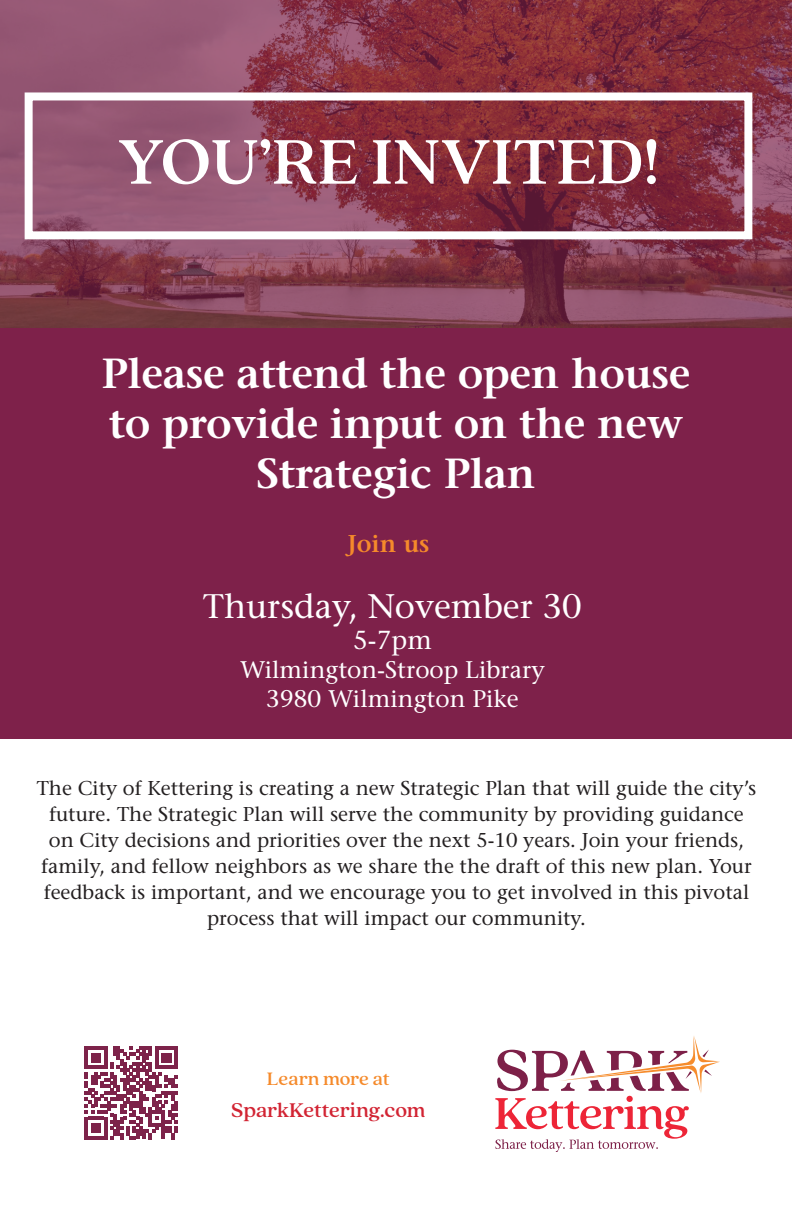
<style>
.page{position:relative;width:792px;height:1224px;background:#fff}
.page>*{position:absolute;margin:0;border:0;box-sizing:border-box;transform-origin:0 0}
.t1{font:500 70px "Quincy CF";color:#fff}
.t2{font:600 42px/50px "Stone Serif Std";letter-spacing:-.01em;color:#fff;text-align:center}
.t3{font:500 34px "Stone Serif Std";color:#fff}
.t4{font:500 26px "Stone Serif Std";color:#fff}
.t5{font:600 24.2px "Stone Serif Std";color:#f58a2b}
.t6{font:500 24px "Stone Serif Std";color:#fff}
.t7{font:500 22px "Quincy CF";color:#d22433}
.t8{font:500 20px/26px "Stone Serif Std";color:#231f20;text-align:center}
.t9{font:500 20px "Quincy CF";letter-spacing:-.005em;color:#f58a2b}
</style>
<div class="page">
<svg style="left:0;top:0;width:792px;height:328px;background:#883f52"></svg>
<div style="left:25px;top:92px;width:727px;height:147px;border:8px solid #fff"></div>
<div style="left:0;top:328px;width:792px;height:411px;background:#7e214a"></div>
<svg style="left:495px;top:1036px;width:225px;height:116px"></svg>
<svg style="left:85px;top:1047px;width:92px;height:92px"></svg>
<p class="t1" style="left:118px;top:112px;width:543px">YOU’RE INVITED!</p>
<p class="t2" style="left:101px;top:348px;width:591px">Please attend the open house to provide input on the new<br>Strategic Plan</p>
<p class="t5" style="left:347px;top:529px;width:84px">Join us</p>
<p class="t3" style="left:203px;top:586px;width:380px">Thursday, November 30</p>
<p class="t4" style="left:353px;top:625px;width:80px">5-7pm</p>
<p class="t6" style="left:240px;top:655px;width:306px">Wilmington-Stroop Library</p>
<p class="t6" style="left:266px;top:684px;width:254px">3980 Wilmington Pike</p>
<p class="t8" style="left:37px;top:776px;width:721px">The City of Kettering is creating a new Strategic Plan that will guide the city’s future. The Strategic Plan will serve the community by providing guidance on City decisions and priorities over the next 5-10 years. Join your friends, family, and fellow neighbors as we share the the draft of this new plan. Your feedback is important, and we encourage you to get involved in this pivotal process that will impact our community.</p>
<p class="t9" style="left:267px;top:1065px;width:124px">Learn more at</p>
<p class="t7" style="left:231px;top:1094px;width:196px">SparkKettering.com</p>
</div>
